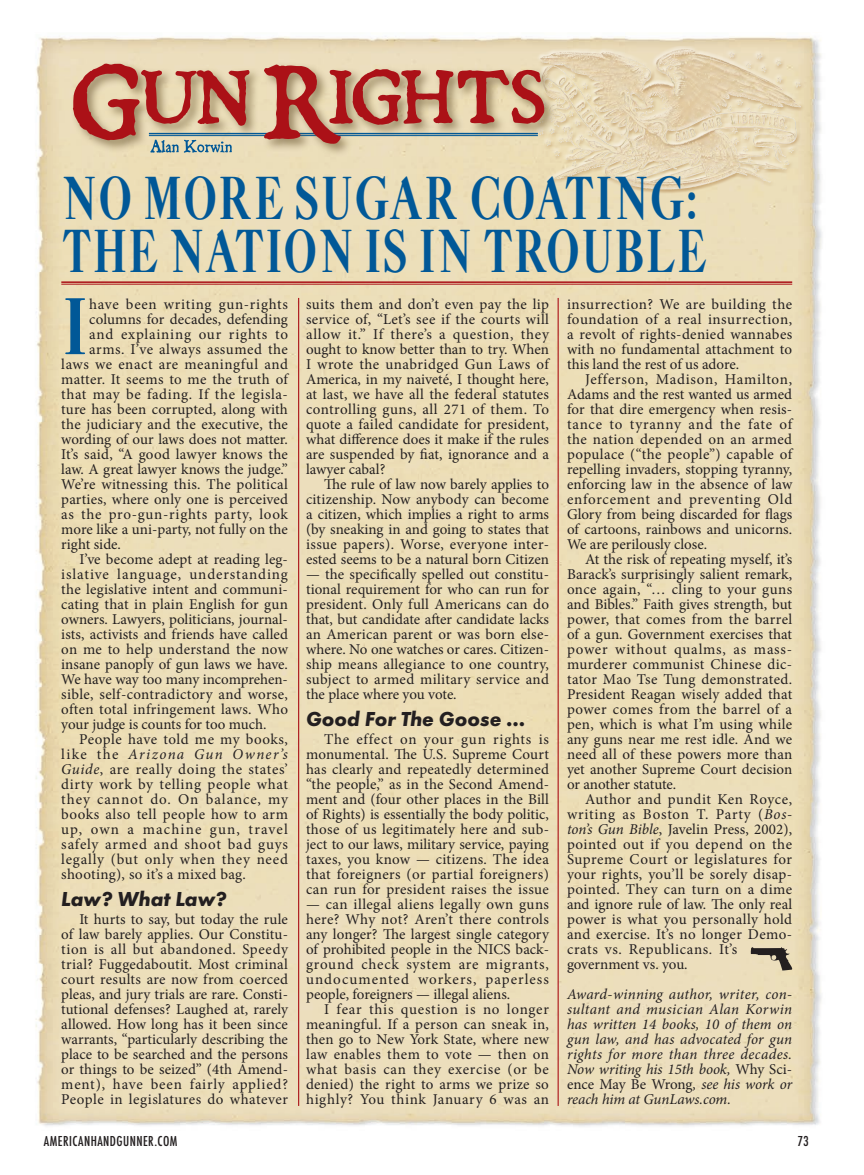
<style>
.page{position:relative;width:864px;height:1175px;background:#fff}
.page>*{position:absolute;margin:0;border:0;box-sizing:border-box;transform-origin:0 0}
.BODY_COPY{font:700 condensed 69.75px "OPTI Caslon";color:#015897}
.t1{font:700 condensed 52.8px "OPTI Caslon";letter-spacing:.05em;color:#015897;scale:.9 1}
.COLUMN_DECK_new{font:italic 700 21px "Futura PT";color:#231f20}
.BODY_COPY-2{font:15px/15px "Minion Pro";letter-spacing:.02em;color:#231f20;text-align:justify}
.FOR_MORE_INFO{font:italic 15px/15px "Minion Pro";letter-spacing:-.005em;color:#231f20;text-align:justify}
.BODY_COPY-3{font:15px "Minion Pro";color:#231f20}
.BODY_COPY-4{font:15px "Minion Pro";letter-spacing:-.005em;color:#231f20}
.BODY_COPY-5{font:15px "Minion Pro";letter-spacing:.04em;color:#231f20}
.BODY_COPY-6{font:15px "Minion Pro";letter-spacing:.05em;color:#231f20}
.BODY_COPY-7{font:15px "Minion Pro";letter-spacing:.045em;color:#231f20}
.t2{font:500 15px "Futura PT Cond";letter-spacing:.03em;color:#231f20}
.BODY_COPY-8{font:15px "Minion Pro";letter-spacing:.055em;color:#231f20}
.s1{font-style:italic}
.s2{font-style:normal}
</style>
<div class="page">
<img style="left:35px;top:36px;width:787px;height:1091px">
<img style="left:526px;top:36px;width:296px;height:162px">
<div style="left:537px;top:49px;width:268px;height:144px;background:#fff;opacity:.73"></div>
<div style="left:535px;top:45px;width:269px;height:141px;background:#ceb08b;opacity:.67"></div>
<hr style="left:61px;top:281px;width:731px;height:2px;background:#ab1117">
<hr style="left:61px;top:284px;width:731px;height:1px;background:#ab1117">
<hr style="left:298px;top:298px;width:1px;height:807px;background:#ab1117">
<hr style="left:558px;top:298px;width:1px;height:807px;background:#ab1117">
<div style="left:70px;top:61px;width:488px;height:96px;background:#6a5631;opacity:.6"></div>
<svg style="left:73px;top:63px;width:472px;height:90px;background:#c89580"></svg>
<svg style="left:751px;top:946px;width:42px;height:24px"></svg>
<p class="t1" style="left:61px;top:161px;width:706px">NO MORE SUGAR COATING:</p>
<p class="t1" style="left:61px;top:214px;width:717px">THE NATION IS IN TROUBLE</p>
<p class="BODY_COPY" style="left:61px;top:278px;width:25px">I</p>
<p class="BODY_COPY-7" style="left:89px;top:294px;width:200px">have been writing gun-rights</p>
<p class="BODY_COPY-2" style="left:306px;top:297px;width:245px">suits them and don’t even pay the lip service of, “Let’s see if the courts will allow it.” If there’s a question, they ought to know better than to try. When I wrote the unabridged Gun Laws of America, in my naiveté, I thought here, at last, we have all the federal statutes controlling guns, all 271 of them. To quote a failed candidate for president, what difference does it make if the rules are suspended by fiat, ignorance and a lawyer cabal?</p>
<p class="BODY_COPY-2" style="left:306px;top:477px;width:244px;text-indent:18px">The rule of law now barely applies to citizenship. Now anybody can become a citizen, which implies a right to arms (by sneaking in and going to states that issue papers). Worse, everyone inter&shy;ested seems to be a natural born Citizen</p>
<p class="BODY_COPY-2" style="left:306px;top:567px;width:245px">— the specifically spelled out constitu&shy;tional requirement for who can run for president. Only full Americans can do that, but candidate after candidate lacks an American parent or was born else&shy;where. No one watches or cares. Citizen&shy;ship means allegiance to one country, subject to armed military service and the place where you vote.</p>
<p class="COLUMN_DECK_new" style="left:306px;top:706px;width:221px">Good For The Goose ...</p>
<p class="BODY_COPY-2" style="left:306px;top:732px;width:244px;text-indent:18px">The effect on your gun rights is monumental. The U.S. Supreme Court has clearly and repeatedly determined “the people,” as in the Second Amend&shy;ment and (four other places in the Bill of Rights) is essentially the body politic, those of us legitimately here and sub&shy;ject to our laws, military service, paying taxes, you know — citizens. The idea that foreigners (or partial foreigners) can run for president raises the issue</p>
<p class="BODY_COPY-2" style="left:306px;top:897px;width:244px">— can illegal aliens legally own guns here? Why not? Aren’t there controls any longer? The largest single category of prohibited people in the NICS back&shy;ground check system are migrants, undocumented workers, paperless people, foreigners — illegal aliens.</p>
<p class="BODY_COPY-2" style="left:306px;top:1002px;width:245px;text-indent:18px">I fear this question is no longer meaningful. If a person can sneak in, then go to New York State, where new law enables them to vote — then on what basis can they exercise (or be denied) the right to arms we prize so highly? You think January 6 was an</p>
<p class="BODY_COPY-2" style="left:567px;top:297px;width:227px">insurrection? We are building the foundation of a real insurrection, a revolt of rights-denied wannabes with no fundamental attachment to this land the rest of us adore.</p>
<p class="BODY_COPY-2" style="left:567px;top:372px;width:227px;text-indent:18px">Jefferson, Madison, Hamilton, Adams and the rest wanted us armed for that dire emergency when resis&shy;tance to tyranny and the fate of the nation depended on an armed populace (“the people”) capable of repelling invaders, stopping tyranny, enforcing law in the absence of law enforcement and preventing Old Glory from being discarded for flags of cartoons, rainbows and unicorns.<br>We are perilously close.</p>
<p class="BODY_COPY-2" style="left:567px;top:552px;width:227px;text-indent:18px">At the risk of repeating myself, it’s Barack’s surprisingly salient remark, once again, “… cling to your guns and Bibles.” Faith gives strength, but power, that comes from the barrel of a gun. Government exercises that power without qualms, as mass&shy;murderer communist Chinese dic&shy;tator Mao Tse Tung demonstrated.<br>President Reagan wisely added that power comes from the barrel of a pen, which is what I’m using while any guns near me rest idle. And we need all of these powers more than yet another Supreme Court decision or another statute.</p>
<p class="BODY_COPY-2" style="left:567px;top:792px;width:227px;text-align:left;text-indent:18px">Author and pundit Ken Royce, writing as Boston T. Party (<span class="s1">Bos&shy;ton’s Gun Bible</span>, Javelin Press, 2002), pointed out if you depend on the<br>Supreme Court or legislatures for your rights, you’ll be sorely disap&shy;pointed. They can turn on a dime and ignore rule of law. The only real power is what you personally hold and exercise. It’s no longer Demo&shy;crats vs. Republicans. It’s government vs. you.</p>
<p class="FOR_MORE_INFO" style="left:567px;top:987px;width:227px">Award-winning author, writer, con&shy;sultant and musician Alan Korwin has written 14 books, 10 of them on gun law, and has advocated for gun rights for more than three decades.<br>Now writing his 15th book, <span class="s2">Why Sci&shy;ence May Be Wrong</span>, see his work or reach him at GunLaws.com.</p>
<p class="BODY_COPY-2" style="left:89px;top:312px;width:200px">columns for decades, defending</p>
<p class="BODY_COPY-8" style="left:89px;top:324px;width:200px">and explaining our rights to</p>
<p class="BODY_COPY-2" style="left:89px;top:342px;width:200px">arms. I’ve always assumed the</p>
<p class="BODY_COPY-2" style="left:61px;top:357px;width:228px">laws we enact are meaningful and</p>
<p class="BODY_COPY-2" style="left:61px;top:372px;width:228px">matter. It seems to me the truth of</p>
<p class="BODY_COPY-5" style="left:61px;top:384px;width:228px">that may be fading. If the legisla-</p>
<p class="BODY_COPY-2" style="left:61px;top:402px;width:228px">ture has been corrupted, along with</p>
<p class="BODY_COPY-2" style="left:61px;top:417px;width:228px">the judiciary and the executive, the</p>
<p class="BODY_COPY-4" style="left:61px;top:429px;width:228px">wording of our laws does not matter.</p>
<p class="BODY_COPY-2" style="left:61px;top:447px;width:228px">It’s said, “A good lawyer knows the</p>
<p class="BODY_COPY-3" style="left:61px;top:459px;width:228px">law. A great lawyer knows the judge.”</p>
<p class="BODY_COPY-2" style="left:61px;top:477px;width:228px">We’re witnessing this. The political</p>
<p class="BODY_COPY-2" style="left:61px;top:492px;width:228px">parties, where only one is perceived</p>
<p class="BODY_COPY-6" style="left:61px;top:504px;width:228px">as the pro-gun-rights party, look</p>
<p class="BODY_COPY-3" style="left:61px;top:519px;width:228px">more like a uni-party, not fully on the</p>
<p class="BODY_COPY-3" style="left:61px;top:534px;width:61px">right side.</p>
<p class="BODY_COPY-2" style="left:61px;top:552px;width:228px;text-indent:18px">I’ve become adept at reading leg&shy;islative language, understanding the legislative intent and communi&shy;cating that in plain English for gun owners. Lawyers, politicians, journal&shy;ists, activists and friends have called on me to help understand the now insane panoply of gun laws we have.<br>We have way too many incomprehen&shy;sible, self-contradictory and worse, often total infringement laws. Who your judge is counts for too much.</p>
<p class="BODY_COPY-2" style="left:61px;top:732px;width:228px;text-indent:18px">People have told me my books, like the <span class="s1">Arizona Gun Owner’s Guide</span>, are really doing the states’ dirty work by telling people what they cannot do. On balance, my books also tell people how to arm up, own a machine gun, travel safely armed and shoot bad guys legally (but only when they need shooting), so it’s a mixed bag.</p>
<p class="COLUMN_DECK_new" style="left:61px;top:886px;width:167px">Law? What Law?</p>
<p class="BODY_COPY-2" style="left:61px;top:912px;width:228px;text-indent:18px">It hurts to say, but today the rule of law barely applies. Our Constitu&shy;tion is all but abandoned. Speedy trial? Fuggedaboutit. Most criminal court results are now from coerced pleas, and jury trials are rare. Consti&shy;tutional defenses? Laughed at, rarely allowed. How long has it been since warrants, “particularly describing the place to be searched and the persons or things to be seized” (4th Amend&shy;ment), have been fairly applied?<br>People in legislatures do whatever</p>
<p class="t2" style="left:44px;top:1132px;width:135px">AMERICANHANDGUNNER.COM</p>
<p class="t2" style="left:797px;top:1132px;width:13px">73</p>
</div>
